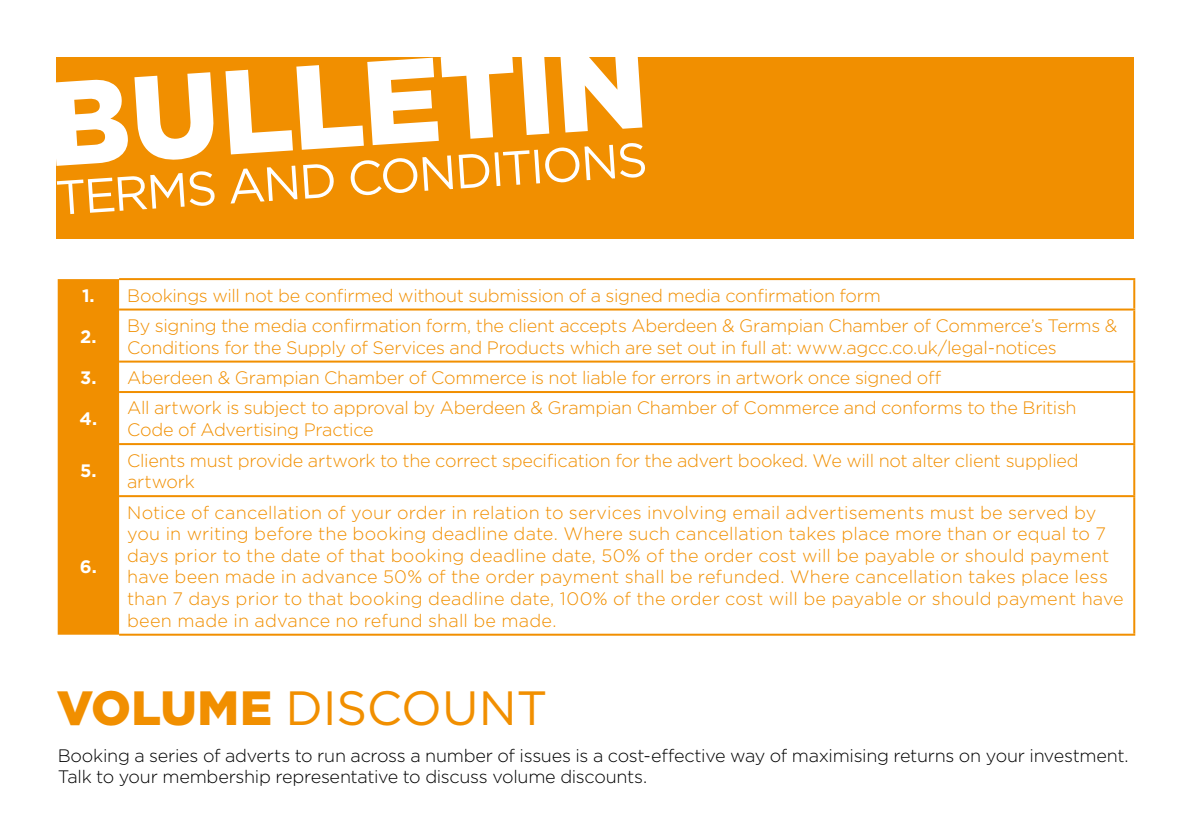
<style>
.page{position:relative;width:1191px;height:840px;background:#fff}
.page>*{position:absolute;margin:0;border:0;box-sizing:border-box;transform-origin:0 0}
.t1{font:48px "Gotham";letter-spacing:-.005em;color:#f18f00}
.t2{font:300 18px/21.6px "Gotham";letter-spacing:-.01em;color:#f18f00}
.t3{font:300 18px/21.6px "Gotham";letter-spacing:.01em;color:#f18f00}
.t4{font:300 18px/21.6px "Gotham";letter-spacing:-.015em;color:#000}
.t5{font:700 18px "Gotham";color:#fff}
.s1{font-weight:700;color:#fff}
.s2{font-weight:900}
</style>
<div class="page">
<div style="left:57px;top:57px;width:1077px;height:181px;background:#f18f00"></div>
<svg style="left:57px;top:146px;width:588px;height:68px"></svg>
<svg style="left:56px;top:57px;width:586px;height:109px"></svg>
<div style="left:58px;top:279px;width:61px;height:355px;background:#f18f00"></div>
<hr style="left:1133px;top:497px;width:2px;height:136px;background:#f18f00">
<hr style="left:119px;top:633px;width:1016px;height:2px;background:#f18f00">
<hr style="left:119px;top:278px;width:1016px;height:2px;background:#f18f00">
<hr style="left:1133px;top:280px;width:2px;height:28px;background:#f18f00">
<hr style="left:119px;top:308px;width:1016px;height:2px;background:#f18f00">
<hr style="left:1133px;top:310px;width:2px;height:50px;background:#f18f00">
<hr style="left:119px;top:360px;width:1016px;height:2px;background:#f18f00">
<hr style="left:1133px;top:362px;width:2px;height:29px;background:#f18f00">
<hr style="left:119px;top:391px;width:1016px;height:2px;background:#f18f00">
<hr style="left:1133px;top:393px;width:2px;height:50px;background:#f18f00">
<hr style="left:119px;top:443px;width:1016px;height:2px;background:#f18f00">
<hr style="left:1133px;top:445px;width:2px;height:50px;background:#f18f00">
<hr style="left:119px;top:495px;width:1016px;height:2px;background:#f18f00">
<p class="t2" style="left:82px;top:284px;width:800px"><span class="s1">1.</span> Bookings will not be confirmed without submission of a signed media confirmation form</p>
<p class="t5" style="left:80px;top:324px;width:18px">2.</p>
<p class="t2" style="left:127px;top:314px;width:991px">By signing the media confirmation form, the client accepts Aberdeen &amp; Grampian Chamber of Commerce’s Terms &amp;<br>Conditions for the Supply of Services and Products which are set out in full at: www.agcc.co.uk/legal-notices</p>
<p class="t2" style="left:80px;top:366px;width:862px"><span class="s1">3.</span> Aberdeen &amp; Grampian Chamber of Commerce is not liable for errors in artwork once signed off</p>
<p class="t5" style="left:80px;top:406px;width:19px">4.</p>
<p class="t2" style="left:127px;top:396px;width:951px">All artwork is subject to approval by Aberdeen &amp; Grampian Chamber of Commerce and conforms to the British<br>Code of Advertising Practice</p>
<p class="t5" style="left:80px;top:458px;width:18px">5.</p>
<p class="t2" style="left:127px;top:448px;width:953px">Clients must provide artwork to the correct specification for the advert booked. We will not alter client supplied artwork</p>
<p class="t5" style="left:80px;top:554px;width:19px">6.</p>
<p class="t3" style="left:127px;top:500px;width:998px">Notice of cancellation of your order in relation to services involving email advertisements must be served by you in writing before the booking deadline date. Where such cancellation takes place more than or equal to 7 days prior to the date of that booking deadline date, 50% of the order cost will be payable or should payment have been made in advance 50% of the order payment shall be refunded. Where cancellation takes place less than 7 days prior to that booking deadline date, 100% of the order cost will be payable or should payment have been made in advance no refund shall be made.</p>
<h1 class="t1" style="left:57px;top:677px;width:492px"><span class="s2">VOLUME</span> DISCOUNT</h1>
<p class="t4" style="left:58px;top:743px;width:1072px">Booking a series of adverts to run across a number of issues is a cost-effective way of maximising returns on your investment.<br>Talk to your membership representative to discuss volume discounts.</p>
</div>
